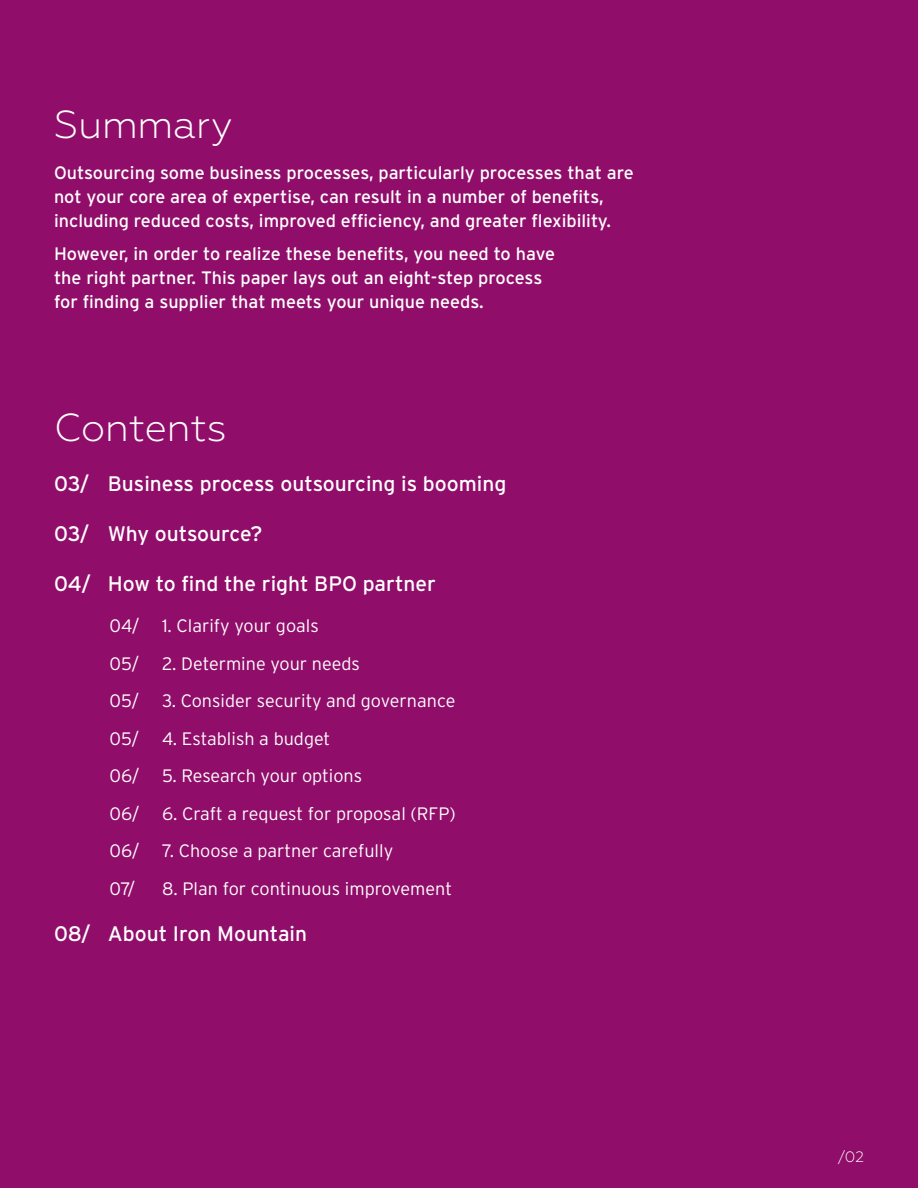
<style>
.page{position:relative;width:918px;height:1188px;background:#910d6a}
.page>*{position:absolute;margin:0;border:0;box-sizing:border-box;transform-origin:0 0}
.t1{font:300 39px "Geometria";color:#fff}
.t2{font:21px "Interstate";color:#fff}
.t3{font:18px/24px "Interstate";color:#fff}
.t4{font:300 18px "Interstate";color:#fff}
.t5{font:300 15px "Geometria";color:#fff}
</style>
<div class="page">
<h1 class="t1" style="left:54px;top:102px;width:180px">Summary</h1>
<p class="t3" style="left:54px;top:161px;width:581px">Outsourcing some business processes, particularly processes that are not your core area of expertise, can result in a number of benefits, including reduced costs, improved efficiency, and greater flexibility.</p>
<p class="t3" style="left:54px;top:241px;width:503px">However, in order to realize these benefits, you need to have the right partner. This paper lays out an eight-step process for finding a supplier that meets your unique needs.</p>
<h1 class="t1" style="left:54px;top:405px;width:174px">Contents</h1>
<p class="t2" style="left:54px;top:471px;width:454px">03/ Business process outsourcing is booming</p>
<p class="t2" style="left:54px;top:521px;width:210px">03/ Why outsource?</p>
<p class="t2" style="left:54px;top:571px;width:383px">04/ How to find the right BPO partner</p>
<p class="t4" style="left:110px;top:615px;width:32px">04/</p>
<p class="t4" style="left:162px;top:615px;width:158px">1. Clarify your goals</p>
<p class="t4" style="left:110px;top:652px;width:31px">05/</p>
<p class="t4" style="left:162px;top:652px;width:200px">2. Determine your needs</p>
<p class="t4" style="left:110px;top:690px;width:31px">05/</p>
<p class="t4" style="left:162px;top:690px;width:295px">3. Consider security and governance</p>
<p class="t4" style="left:110px;top:727px;width:31px">05/</p>
<p class="t4" style="left:162px;top:727px;width:170px">4. Establish a budget</p>
<p class="t4" style="left:110px;top:765px;width:31px">06/</p>
<p class="t4" style="left:162px;top:765px;width:202px">5. Research your options</p>
<p class="t4" style="left:110px;top:802px;width:31px">06/</p>
<p class="t4" style="left:162px;top:802px;width:295px">6. Craft a request for proposal (RFP)</p>
<p class="t4" style="left:110px;top:840px;width:31px">06/</p>
<p class="t4" style="left:162px;top:840px;width:233px">7. Choose a partner carefully</p>
<p class="t4" style="left:110px;top:877px;width:27px">07/</p>
<p class="t4" style="left:162px;top:877px;width:292px">8. Plan for continuous improvement</p>
<p class="t2" style="left:54px;top:921px;width:255px">08/ About Iron Mountain</p>
<p class="t5" style="left:838px;top:1148px;width:28px">/02</p>
</div>
